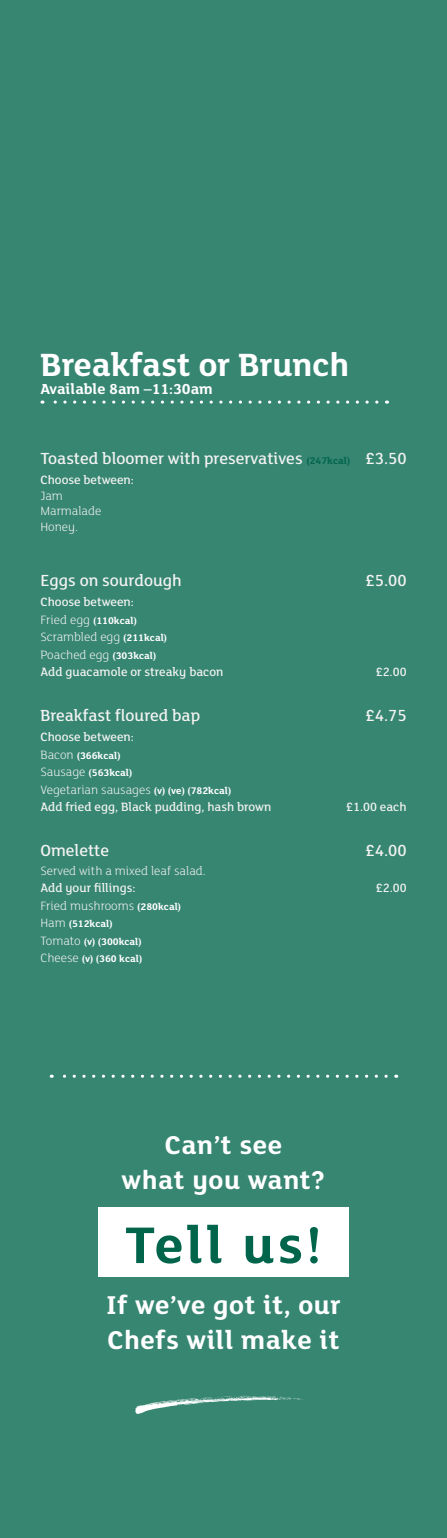
<style>
.page{position:relative;width:447px;height:1538px;background:#fff}
.page>*{position:absolute;margin:0;border:0;box-sizing:border-box;transform-origin:0 0}
.t1{font:700 56px "FS Lola";letter-spacing:.05em;color:#00654b}
.t2{font:700 35px "FS Lola";color:#fff}
.t3{font:700 28px/35px "FS Lola";letter-spacing:.02em;color:#fff;text-align:center}
.t4{font:500 17.5px "FS Lola";color:#f3f3f1}
.t5{font:700 15.75px "FS Lola";color:#fff}
.t6{font:500 13.12px/17.5px "FS Lola";color:#f3f3f1}
.t7{font:300 13.12px/15.8px "FS Lola";color:#f3f3f1}
.t8{font:700 10.5px/17.5px "FS Lola";color:#fff}
.s1{font-weight:700;font-size:10.5px;color:#00654b}
.s2{font-weight:300;font-size:13.12px;color:#f3f3f1}
.s3{font-weight:300}
.s4{font-weight:700;font-size:10.5px;color:#fff}
</style>
<div class="page">
<div style="left:0;top:0;width:446px;height:1538px;background:#378672"></div>
<div style="left:98px;top:1207px;width:250px;height:70px;background:#fff"></div>
<svg style="left:135px;top:1396px;width:169px;height:18px"></svg>
<svg style="left:42px;top:400px;width:334px;height:4px"></svg>
<svg style="left:51px;top:1075px;width:335px;height:3px"></svg>
<h2 class="t2" style="left:40px;top:340px;width:310px">Breakfast or Brunch</h2>
<p class="t5" style="left:40px;top:378px;width:174px">Available 8am –11:30am</p>
<h3 class="t4" style="left:40px;top:447px;width:367px">Toasted bloomer with preservatives <span class="s1">(247kcal)</span> £3.50</h3>
<p class="t6" style="left:40px;top:470px;width:95px">Choose between:</p>
<p class="t7" style="left:40px;top:487px;width:62px">Jam<br>Marmalade<br>Honey.</p>
<h3 class="t4" style="left:40px;top:569px;width:143px">Eggs on sourdough</h3>
<h3 class="t4" style="left:365px;top:569px;width:42px">£5.00</h3>
<p class="t6" style="left:40px;top:593px;width:95px">Choose between:</p>
<p class="t8" style="left:40px;top:611px;width:98px"><span class="s2">Fried egg</span> (110kcal)</p>
<p class="t6" style="left:40px;top:628px;width:184px"><span class="s3">Scrambled egg</span> <span class="s4">(211kcal)<br></span><span class="s3">Poached egg</span> <span class="s4">(303kcal)<br></span>Add guacamole or streaky bacon</p>
<p class="t6" style="left:375px;top:663px;width:32px">£2.00</p>
<h3 class="t4" style="left:40px;top:704px;width:161px">Breakfast floured bap</h3>
<h3 class="t4" style="left:365px;top:704px;width:42px">£4.75</h3>
<p class="t6" style="left:40px;top:728px;width:95px">Choose between:</p>
<p class="t8" style="left:40px;top:746px;width:93px"><span class="s2">Bacon</span> (366kcal)<br><span class="s2">Sausage</span> (563kcal)</p>
<p class="t6" style="left:40px;top:780px;width:232px"><span class="s3">Vegetarian sausages</span> <span class="s4">(v) (ve) (782kcal)<br></span>Add fried egg, Black pudding, hash brown</p>
<p class="t6" style="left:346px;top:798px;width:62px">£1.00 each</p>
<h3 class="t4" style="left:40px;top:839px;width:70px">Omelette</h3>
<h3 class="t4" style="left:365px;top:839px;width:42px">£4.00</h3>
<p class="t7" style="left:40px;top:862px;width:167px">Served with a mixed leaf salad.</p>
<p class="t6" style="left:40px;top:878px;width:97px">Add your fillings:</p>
<p class="t6" style="left:375px;top:878px;width:32px">£2.00</p>
<p class="t7" style="left:40px;top:897px;width:142px">Fried mushrooms <span class="s4">(280kcal)</span></p>
<p class="t8" style="left:40px;top:914px;width:103px"><span class="s2">Ham</span> (512kcal)<br><span class="s2">Tomato</span> (v) (300kcal)<br><span class="s2">Cheese</span> (v) (360 kcal)</p>
<h3 class="t3" style="left:121px;top:1126px;width:205px">Can’t see<br>what you want?</h3>
<h1 class="t1" style="left:125px;top:1206px;width:198px">Tell us!</h1>
<h3 class="t3" style="left:106px;top:1286px;width:236px;text-align:left">If we’ve got it, our<br>Chefs will make it</h3>
</div>
